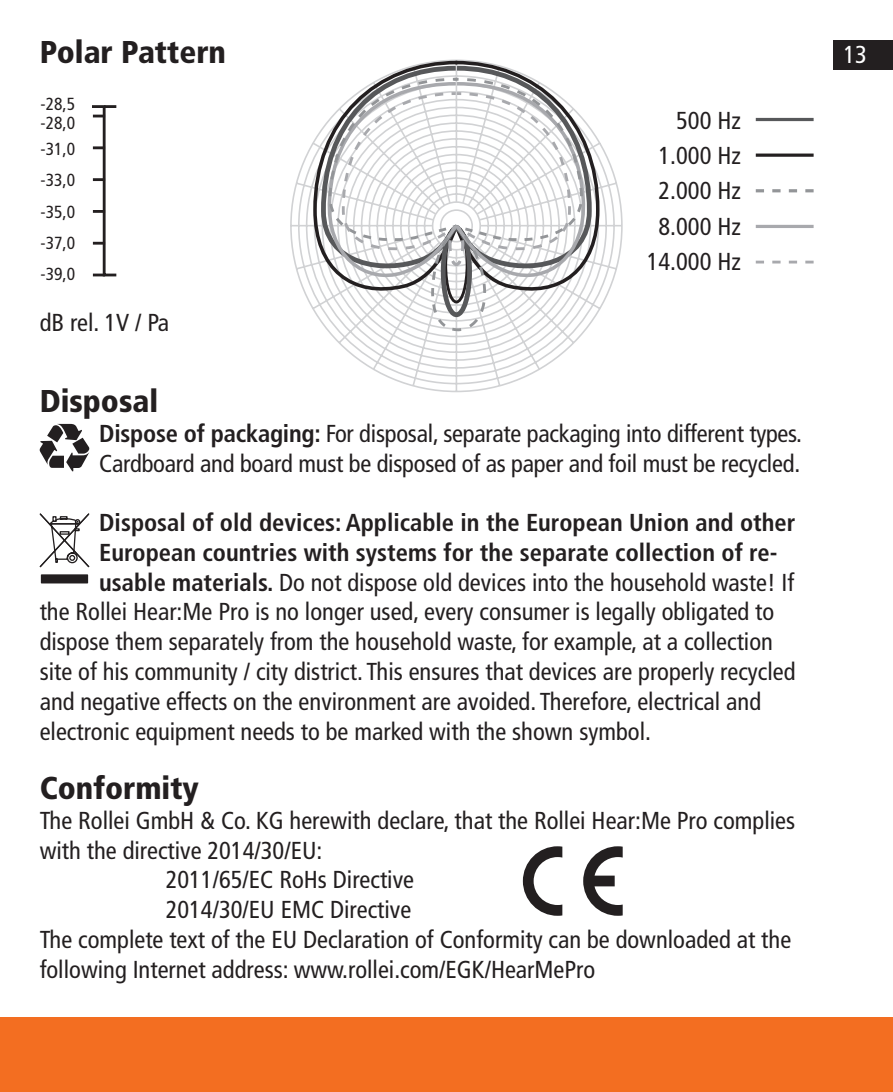
<style>
.page{position:relative;width:893px;height:1092px;background:#fff}
.page>*{position:absolute;margin:0;border:0;box-sizing:border-box;transform-origin:0 0}
.t1{font:900 condensed 31.5px "Frutiger LT";color:#231f20}
.t2{font:condensed 24.5px/29.8px "Frutiger LT";color:#231f20}
.t3{font:700 condensed 24.5px/29.8px "Frutiger LT";color:#231f20}
.t4{font:condensed 24.5px "Frutiger LT";color:#fff}
.t5{font:condensed 17.5px "Frutiger LT";color:#231f20}
.s1{font-weight:700}
.s2{font-weight:400}
</style>
<div class="page">
<div style="left:833px;top:40px;width:60px;height:29px;background:#231f20"></div>
<svg style="left:290px;top:144px;width:333px;height:249px"></svg>
<svg style="left:311px;top:59px;width:290px;height:243px"></svg>
<svg style="left:323px;top:63px;width:267px;height:256px"></svg>
<svg style="left:327px;top:76px;width:257px;height:255px"></svg>
<svg style="left:756px;top:261px;width:58px;height:2px"></svg>
<svg style="left:756px;top:189px;width:58px;height:3px"></svg>
<hr style="left:756px;top:225px;width:58px;height:3px;background:#a8a9ad">
<hr style="left:756px;top:118px;width:58px;height:3px;background:#57585a">
<svg style="left:756px;top:153px;width:58px;height:4px"></svg>
<svg style="left:92px;top:105px;width:25px;height:172px"></svg>
<div style="left:42px;top:575px;width:45px;height:7px;background:#231f20"></div>
<div style="left:41px;top:574px;width:47px;height:9px;border:1px solid #231f20"></div>
<svg style="left:39px;top:513px;width:51px;height:55px"></svg>
<svg style="left:40px;top:424px;width:49px;height:47px"></svg>
<svg style="left:523px;top:846px;width:39px;height:69px"></svg>
<svg style="left:583px;top:846px;width:40px;height:69px"></svg>
<div style="left:0;top:1017px;width:893px;height:74px;background:#f36e21"></div>
<p class="t1" style="left:40px;top:33px;width:188px">Polar Pattern</p>
<p class="t4" style="left:843px;top:40px;width:25px">13</p>
<p class="t5" style="left:41px;top:94px;width:36px">-28,5</p>
<p class="t5" style="left:41px;top:113px;width:36px">-28,0</p>
<p class="t5" style="left:41px;top:139px;width:36px">-31,0</p>
<p class="t5" style="left:41px;top:170px;width:36px">-33,0</p>
<p class="t5" style="left:41px;top:201px;width:36px">-35,0</p>
<p class="t5" style="left:41px;top:233px;width:36px">-37,0</p>
<p class="t5" style="left:41px;top:264px;width:36px">-39,0</p>
<p class="t2" style="left:40px;top:308px;width:131px">dB rel. 1V / Pa</p>
<p class="t2" style="left:676px;top:105px;width:66px">500 Hz</p>
<p class="t2" style="left:658px;top:141px;width:84px">1.000 Hz</p>
<p class="t2" style="left:658px;top:176px;width:84px">2.000 Hz</p>
<p class="t2" style="left:658px;top:211px;width:84px">8.000 Hz</p>
<p class="t2" style="left:647px;top:247px;width:96px">14.000 Hz</p>
<p class="t1" style="left:40px;top:382px;width:120px">Disposal</p>
<p class="t2" style="left:99px;top:418px;width:704px"><span class="s1">Dispose of packaging:</span> For disposal, separate packaging into different types.<br>Cardboard and board must be disposed of as paper and foil must be recycled.</p>
<p class="t3" style="left:99px;top:507px;width:698px">Disposal of old devices: Applicable in the European Union and other<br>European countries with systems for the separate collection of re&shy;usable materials. <span class="s2">Do not dispose old devices into the household waste! If</span></p>
<p class="t2" style="left:40px;top:597px;width:757px">the Rollei Hear:Me Pro is no longer used, every consumer is legally obligated to dispose them separately from the household waste, for example, at a collection site of his community / city district. This ensures that devices are properly recycled and negative effects on the environment are avoided. Therefore, electrical and electronic equipment needs to be marked with the shown symbol.</p>
<p class="t1" style="left:40px;top:769px;width:161px">Conformity</p>
<p class="t2" style="left:40px;top:805px;width:757px">The Rollei GmbH &amp; Co. KG herewith declare, that the Rollei Hear:Me Pro complies with the directive 2014/30/EU:</p>
<p class="t2" style="left:166px;top:865px;width:250px">2011/65/EC RoHs Directive</p>
<p class="t2" style="left:166px;top:895px;width:247px">2014/30/EU EMC Directive</p>
<p class="t2" style="left:40px;top:924px;width:753px">The complete text of the EU Declaration of Conformity can be downloaded at the following Internet address: www.rollei.com/EGK/HearMePro</p>
</div>
